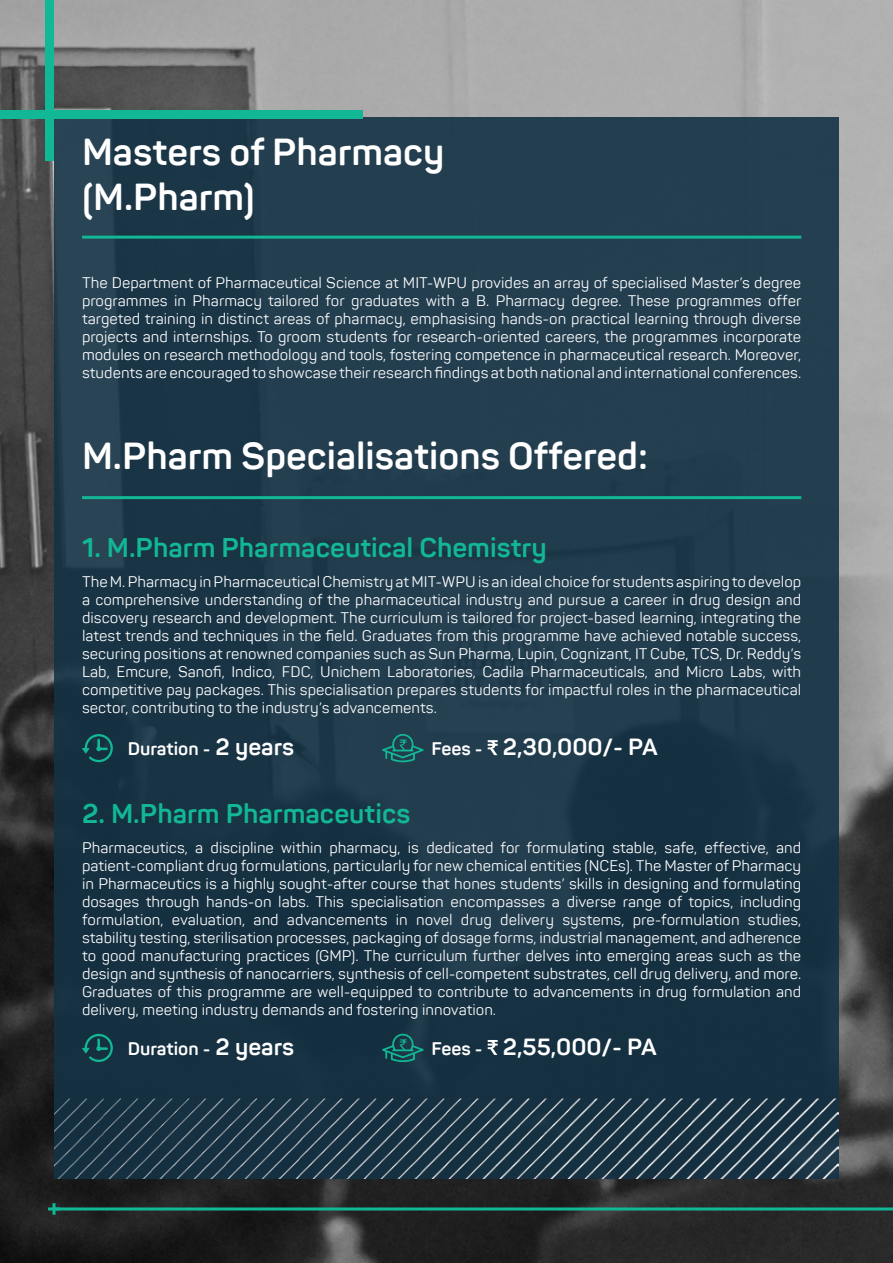
<style>
.page{position:relative;width:893px;height:1263px;background:#fff}
.page>*{position:absolute;margin:0;border:0;box-sizing:border-box;transform-origin:0 0}
.t1{font:700 37.5px/45px "Panton";color:#fff}
.t2{font:700 27px "Panton";color:#12b796}
.t3{font:700 23.4px "Panton";color:#fff}
.t4{font:700 18.15px "Panton";color:#fff}
.t5{font:15px/18px "Panton";color:#fff;text-align:justify}
.s1{font-size:23.4px}
.s2{font-size:18.15px}
</style>
<div class="page">
<img style="left:0;top:0;width:893px;height:1263px">
<div style="left:54px;top:118px;width:785px;height:1061px;background:#213b4d"></div>
<hr style="left:82px;top:236px;width:719px;height:3px;background:#12b796">
<hr style="left:82px;top:496px;width:719px;height:3px;background:#12b796">
<img style="left:54px;top:1098px;width:785px;height:80px">
<svg style="left:82px;top:734px;width:31px;height:28px"></svg>
<svg style="left:382px;top:733px;width:42px;height:30px"></svg>
<svg style="left:488px;top:740px;width:10px;height:15px"></svg>
<svg style="left:82px;top:1034px;width:31px;height:28px"></svg>
<svg style="left:382px;top:1033px;width:42px;height:30px"></svg>
<svg style="left:488px;top:1040px;width:10px;height:15px"></svg>
<div style="left:45px;top:0;width:9px;height:161px;background:#12b796"></div>
<div style="left:0;top:110px;width:362px;height:9px;background:#12b796"></div>
<hr style="left:54px;top:1207px;width:839px;height:3px;background:#12b796">
<svg style="left:48px;top:1203px;width:12px;height:12px"></svg>
<h1 class="t1" style="left:82px;top:129px;width:364px">Masters of Pharmacy (M.Pharm)</h1>
<p class="t5" style="left:82px;top:274px;width:721px">The Department of Pharmaceutical Science at MIT-WPU provides an array of specialised Master’s degree programmes in Pharmacy tailored for graduates with a B. Pharmacy degree. These programmes offer targeted training in distinct areas of pharmacy, emphasising hands-on practical learning through diverse projects and internships. To groom students for research-oriented careers, the programmes incorporate modules on research methodology and tools, fostering competence in pharmaceutical research. Moreover, students are encouraged to showcase their research findings at both national and international conferences.</p>
<h1 class="t1" style="left:82px;top:433px;width:567px">M.Pharm Specialisations Offered:</h1>
<h2 class="t2" style="left:82px;top:530px;width:466px">1. M.Pharm Pharmaceutical Chemistry</h2>
<p class="t5" style="left:82px;top:572px;width:721px">The M. Pharmacy in Pharmaceutical Chemistry at MIT-WPU is an ideal choice for students aspiring to develop a comprehensive understanding of the pharmaceutical industry and pursue a career in drug design and discovery research and development. The curriculum is tailored for project-based learning, integrating the latest trends and techniques in the field. Graduates from this programme have achieved notable success, securing positions at renowned companies such as Sun Pharma, Lupin, Cognizant, IT Cube, TCS, Dr. Reddy’s Lab, Emcure, Sanofi, Indico, FDC, Unichem Laboratories, Cadila Pharmaceuticals, and Micro Labs, with competitive pay packages. This specialisation prepares students for impactful roles in the pharmaceutical sector, contributing to the industry’s advancements.</p>
<p class="t4" style="left:128px;top:737px;width:168px">Duration - <span class="s1">2 years</span></p>
<h3 class="t3" style="left:431px;top:732px;width:228px"><span class="s2">Fees -</span> 2,30,000/- PA</h3>
<h2 class="t2" style="left:82px;top:796px;width:330px">2. M.Pharm Pharmaceutics</h2>
<p class="t5" style="left:82px;top:838px;width:721px">Pharmaceutics, a discipline within pharmacy, is dedicated for formulating stable, safe, effective, and patient-compliant drug formulations, particularly for new chemical entities (NCEs). The Master of Pharmacy in Pharmaceutics is a highly sought-after course that hones students’ skills in designing and formulating dosages through hands-on labs. This specialisation encompasses a diverse range of topics, including formulation, evaluation, and advancements in novel drug delivery systems, pre-formulation studies, stability testing, sterilisation processes, packaging of dosage forms, industrial management, and adherence to good manufacturing practices (GMP). The curriculum further delves into emerging areas such as the design and synthesis of nanocarriers, synthesis of cell-competent substrates, cell drug delivery, and more.<br>Graduates of this programme are well-equipped to contribute to advancements in drug formulation and delivery, meeting industry demands and fostering innovation.</p>
<p class="t4" style="left:128px;top:1037px;width:168px">Duration - <span class="s1">2 years</span></p>
<h3 class="t3" style="left:431px;top:1032px;width:227px"><span class="s2">Fees -</span> 2,55,000/- PA</h3>
</div>
